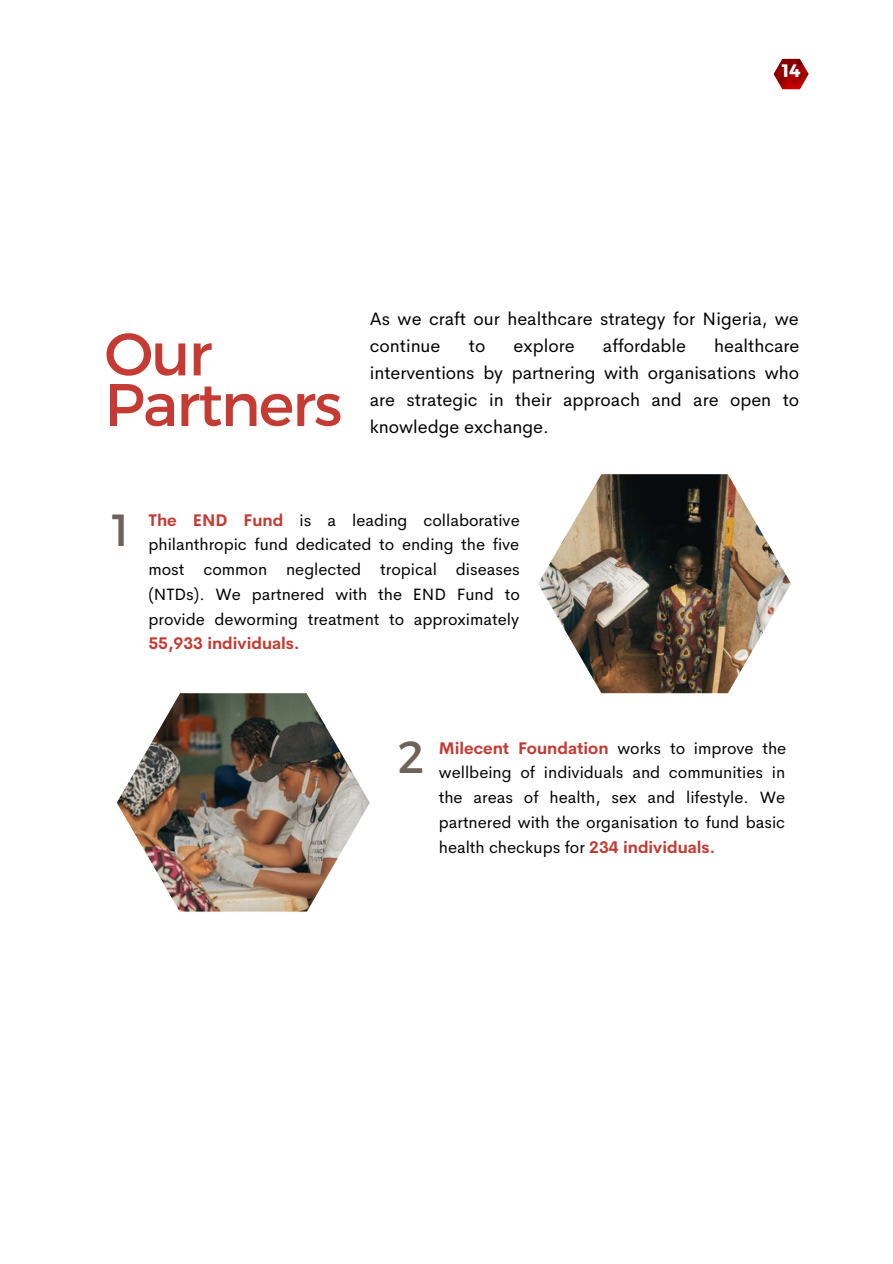
<style>
.page{position:relative;width:893px;height:1264px;background:#fff}
.page>*{position:absolute;margin:0;border:0;box-sizing:border-box;transform-origin:0 0}
.t1{font:60px "Montserrat";letter-spacing:-.03em;color:#c33b32}
.t2{font:45px "Montserrat";color:#6e6259}
.t3{font:18px/27px "Cerebri Sans";color:#000}
.t4{font:700 18px "Montserrat";color:#fff}
.t5{font:16.5px/24.8px "Cerebri Sans";color:#000;text-align:justify}
.s1{font-weight:700;color:#c33b32}
</style>
<div class="page">
<img style="left:538px;top:474px;width:252px;height:219px">
<img style="left:117px;top:693px;width:252px;height:219px">
<img style="left:773px;top:59px;width:35px;height:30px">
<p class="t4" style="left:781px;top:59px;width:20px">14</p>
<p class="t1" style="left:104px;top:315px;width:109px">Our</p>
<p class="t1" style="left:104px;top:365px;width:239px">Partners</p>
<p class="t3" style="left:370px;top:305px;width:430px">As we craft our healthcare strategy for Nigeria, we continue</p>
<p class="t3" style="left:370px;top:332px;width:431px;text-align:justify;text-indent:344px">healthcare interventions by partnering with organisations who are strategic in their approach and are open to knowledge exchange.</p>
<p class="t3" style="left:469px;top:332px;width:18px">to</p>
<p class="t3" style="left:513px;top:332px;width:62px">explore</p>
<p class="t3" style="left:603px;top:332px;width:85px">affordable</p>
<p class="t2" style="left:112px;top:501px;width:19px">1</p>
<p class="t5" style="left:148px;top:507px;width:373px"><span class="s1">The END Fund</span> is a leading collaborative philanthropic fund dedicated to ending the five most common neglected tropical diseases (NTDs). We partnered with the END Fund to provide deworming treatment to approximately <span class="s1">55,933 individuals.</span></p>
<p class="t2" style="left:398px;top:727px;width:28px">2</p>
<p class="t5" style="left:439px;top:735px;width:349px"><span class="s1">Milecent Foundation</span> works to improve the wellbeing of individuals and communities in the areas of health, sex and lifestyle. We partnered with the organisation to fund basic health checkups for <span class="s1">234 individuals.</span></p>
</div>
